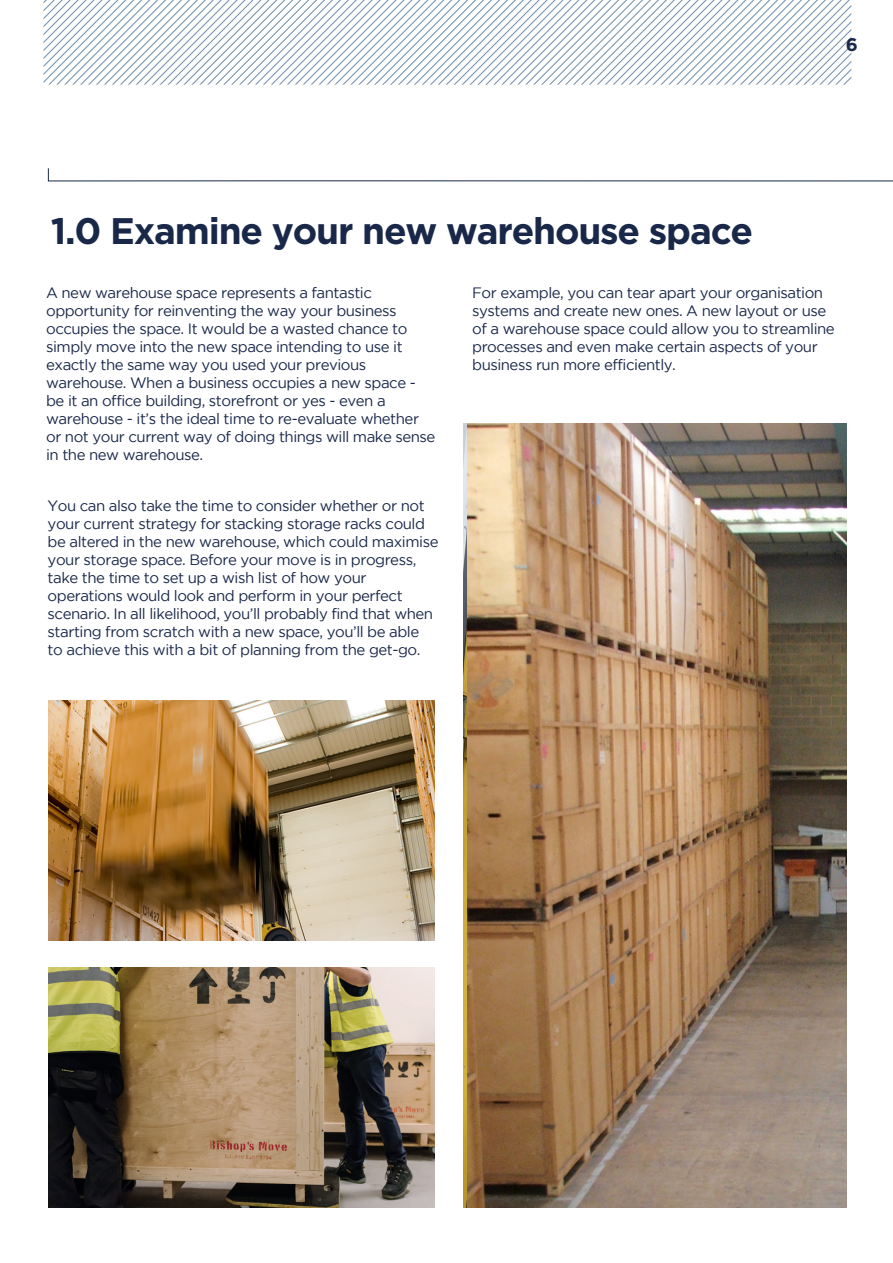
<style>
.page{position:relative;width:893px;height:1263px;background:#fff}
.page>*{position:absolute;margin:0;border:0;box-sizing:border-box;transform-origin:0 0}
.t1{font:700 36.9px "Gotham";letter-spacing:-.03em;color:#192849}
.t2{font:700 18.3px "Gotham";color:#192849}
.t3{font:15px/18px "Gotham";letter-spacing:-.03em;color:#192849}
</style>
<div class="page">
<svg style="left:48px;top:168px;width:845px;height:14px"></svg>
<svg style="left:43px;top:0;width:809px;height:85px"></svg>
<img style="left:468px;top:423px;width:378px;height:785px">
<img style="left:48px;top:701px;width:387px;height:240px">
<img style="left:48px;top:968px;width:387px;height:240px">
<p class="t2" style="left:846px;top:34px;width:14px">6</p>
<h1 class="t1" style="left:51px;top:210px;width:704px">1.0 Examine your new warehouse space</h1>
<p class="t3" style="left:46px;top:284px;width:391px">A new warehouse space represents a fantastic opportunity for reinventing the way your business occupies the space. It would be a wasted chance to simply move into the new space intending to use it exactly the same way you used your previous warehouse. When a business occupies a new space - be it an office building, storefront or yes - even a warehouse - it’s the ideal time to re-evaluate whether or not your current way of doing things will make sense in the new warehouse.</p>
<p class="t3" style="left:48px;top:497px;width:392px">You can also take the time to consider whether or not your current strategy for stacking storage racks could be altered in the new warehouse, which could maximise your storage space. Before your move is in progress, take the time to set up a wish list of how your operations would look and perform in your perfect scenario. In all likelihood, you’ll probably find that when starting from scratch with a new space, you’ll be able<br>to achieve this with a bit of planning from the get-go.</p>
<p class="t3" style="left:472px;top:284px;width:364px">For example, you can tear apart your organisation systems and create new ones. A new layout or use of a warehouse space could allow you to streamline processes and even make certain aspects of your business run more efficiently.</p>
</div>
